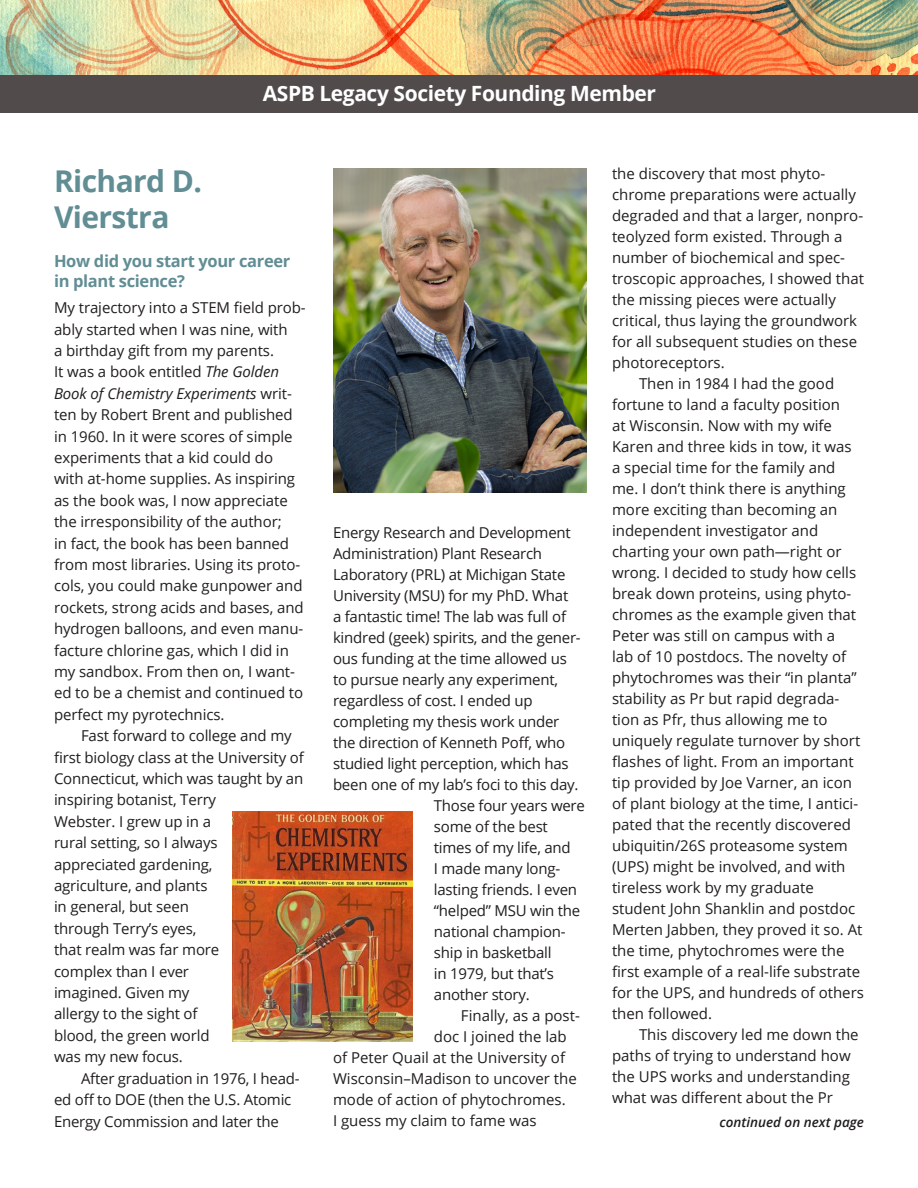
<style>
.page{position:relative;width:918px;height:1188px;background:#fff}
.page>*{position:absolute;margin:0;border:0;box-sizing:border-box;transform-origin:0 0}
.LEGACY_Name{font:700 30px/36.5px "Open Sans";letter-spacing:-.02em;color:#618d94}
.t1{font:700 21px "Open Sans";letter-spacing:-.02em;color:#fff}
.LEGACY_Body_Text_Sub{font:700 16.5px/20px "Open Sans";letter-spacing:-.02em;color:#618d94}
.LEGACY_Body_Text_Ind{font:15px/21px "Open Sans";color:#201d1e}
.LEGACY_Body_Text_No{font:15px/21.5px "Open Sans";letter-spacing:-.005em;color:#201d1e}
.LEGACY_page_next{font:italic 600 13.5px "Open Sans";color:#201d1e}
.s1{font-style:italic}
</style>
<div class="page">
<div style="left:0;top:75px;width:918px;height:37px;background:#514b4c"></div>
<img style="left:0;top:0;width:918px;height:75px">
<img style="left:334px;top:169px;width:252px;height:324px">
<img style="left:232px;top:811px;width:181px;height:230px">
<h2 class="t1" style="left:263px;top:79px;width:395px">ASPB Legacy Society Founding Member</h2>
<p class="LEGACY_Name" style="left:54px;top:162px;width:149px">Richard D.<br>Vierstra</p>
<p class="LEGACY_Body_Text_Sub" style="left:54px;top:251px;width:238px">How did you start your career in plant science?</p>
<p class="LEGACY_Body_Text_No" style="left:54px;top:297px;width:253px">My trajectory into a STEM field prob&shy;ably started when I was nine, with<br>a birthday gift from my parents.<br>It was a book entitled <span class="s1">The Golden Book of Chemistry Experiments</span> writ&shy;ten by Robert Brent and published in 1960. In it were scores of simple experiments that a kid could do with at-home supplies. As inspiring as the book was, I now appreciate the irresponsibility of the author;<br>in fact, the book has been banned from most libraries. Using its proto&shy;cols, you could make gunpower and rockets, strong acids and bases, and hydrogen balloons, and even manu&shy;facture chlorine gas, which I did in my sandbox. From then on, I want&shy;ed to be a chemist and continued to perfect my pyrotechnics.</p>
<p class="LEGACY_Body_Text_Ind" style="left:54px;top:725px;width:251px;line-height:21.5px;text-indent:27px">Fast forward to college and my first biology class at the University of<br>Connecticut, which was taught by an inspiring botanist, Terry<br>Webster. I grew up in a<br>rural setting, so I always<br>appreciated gardening,<br>agriculture, and plants<br>in general, but seen<br>through Terry’s eyes,<br>that realm was far more<br>complex than I ever<br>imagined. Given my<br>allergy to the sight of<br>blood, the green world<br>was my new focus.</p>
<p class="LEGACY_Body_Text_Ind" style="left:54px;top:1067px;width:247px;line-height:21.5px;text-indent:27px">After graduation in 1976, I head&shy;ed off to DOE (then the U.S. Atomic<br>Energy Commission and later the</p>
<p class="LEGACY_Body_Text_Ind" style="left:333px;top:522px;width:239px">Energy Research and Development</p>
<p class="LEGACY_Body_Text_Ind" style="left:333px;top:543px;width:211px">Administration) Plant Research</p>
<p class="LEGACY_Body_Text_Ind" style="left:333px;top:564px;width:234px">Laboratory (PRL) at Michigan State</p>
<p class="LEGACY_Body_Text_Ind" style="left:333px;top:585px;width:237px">University (MSU) for my PhD. What</p>
<p class="LEGACY_Body_Text_Ind" style="left:333px;top:606px;width:235px">a fantastic time! The lab was full of</p>
<p class="LEGACY_Body_Text_Ind" style="left:333px;top:627px;width:249px">kindred (geek) spirits, and the gener-</p>
<p class="LEGACY_Body_Text_Ind" style="left:333px;top:648px;width:235px">ous funding at the time allowed us</p>
<p class="LEGACY_Body_Text_Ind" style="left:333px;top:669px;width:227px">to pursue nearly any experiment,</p>
<p class="LEGACY_Body_Text_Ind" style="left:333px;top:690px;width:201px">regardless of cost. I ended up</p>
<p class="LEGACY_Body_Text_Ind" style="left:333px;top:711px;width:228px">completing my thesis work under</p>
<p class="LEGACY_Body_Text_Ind" style="left:333px;top:732px;width:234px">the direction of Kenneth Poff, who</p>
<p class="LEGACY_Body_Text_Ind" style="left:333px;top:753px;width:237px">studied light perception, which has</p>
<p class="LEGACY_Body_Text_Ind" style="left:333px;top:774px;width:247px">been one of my lab’s foci to this day.</p>
<p class="LEGACY_Body_Text_Ind" style="left:434px;top:795px;width:153px">Those four years were</p>
<p class="LEGACY_Body_Text_Ind" style="left:434px;top:816px;width:116px">some of the best</p>
<p class="LEGACY_Body_Text_Ind" style="left:434px;top:837px;width:138px">times of my life, and</p>
<p class="LEGACY_Body_Text_Ind" style="left:434px;top:858px;width:128px">I made many long-</p>
<p class="LEGACY_Body_Text_Ind" style="left:434px;top:879px;width:145px">lasting friends. I even</p>
<p class="LEGACY_Body_Text_Ind" style="left:434px;top:900px;width:148px">“helped” MSU win the</p>
<p class="LEGACY_Body_Text_Ind" style="left:434px;top:921px;width:133px">national champion-</p>
<p class="LEGACY_Body_Text_Ind" style="left:434px;top:942px;width:119px">ship in basketball</p>
<p class="LEGACY_Body_Text_Ind" style="left:434px;top:963px;width:122px">in 1979, but that’s</p>
<p class="LEGACY_Body_Text_Ind" style="left:434px;top:984px;width:97px">another story.</p>
<p class="LEGACY_Body_Text_Ind" style="left:461px;top:1005px;width:120px">Finally, as a post-</p>
<p class="LEGACY_Body_Text_Ind" style="left:434px;top:1026px;width:134px">doc I joined the lab</p>
<p class="LEGACY_Body_Text_Ind" style="left:333px;top:1047px;width:234px">of Peter Quail at the University of</p>
<p class="LEGACY_Body_Text_Ind" style="left:333px;top:1068px;width:245px">Wisconsin–Madison to uncover the</p>
<p class="LEGACY_Body_Text_Ind" style="left:333px;top:1089px;width:234px">mode of action of phytochromes.</p>
<p class="LEGACY_Body_Text_Ind" style="left:333px;top:1110px;width:205px">I guess my claim to fame was</p>
<p class="LEGACY_Body_Text_Ind" style="left:612px;top:163px;width:253px">the discovery that most phyto&shy;chrome preparations were actually degraded and that a larger, nonpro&shy;teolyzed form existed. Through a number of biochemical and spec&shy;troscopic approaches, I showed that the missing pieces were actually critical, thus laying the groundwork for all subsequent studies on these photoreceptors.</p>
<p class="LEGACY_Body_Text_Ind" style="left:612px;top:373px;width:253px;text-indent:27px">Then in 1984 I had the good fortune to land a faculty position<br>at Wisconsin. Now with my wife<br>Karen and three kids in tow, it was<br>a special time for the family and me. I don’t think there is anything more exciting than becoming an independent investigator and charting your own path—right or wrong. I decided to study how cells break down proteins, using phyto&shy;chromes as the example given that<br>Peter was still on campus with a<br>lab of 10 postdocs. The novelty of phytochromes was their “in planta” stability as Pr but rapid degrada&shy;tion as Pfr, thus allowing me to uniquely regulate turnover by short flashes of light. From an important tip provided by Joe Varner, an icon of plant biology at the time, I antici&shy;pated that the recently discovered ubiquitin/26S proteasome system (UPS) might be involved, and with tireless work by my graduate student John Shanklin and postdoc<br>Merten Jabben, they proved it so. At the time, phytochromes were the first example of a real-life substrate for the UPS, and hundreds of others then followed.</p>
<p class="LEGACY_Body_Text_Ind" style="left:612px;top:1024px;width:248px;text-indent:27px">This discovery led me down the paths of trying to understand how the UPS works and understanding what was different about the Pr</p>
<p class="LEGACY_page_next" style="left:720px;top:1112px;width:146px">continued on next page</p>
</div>
